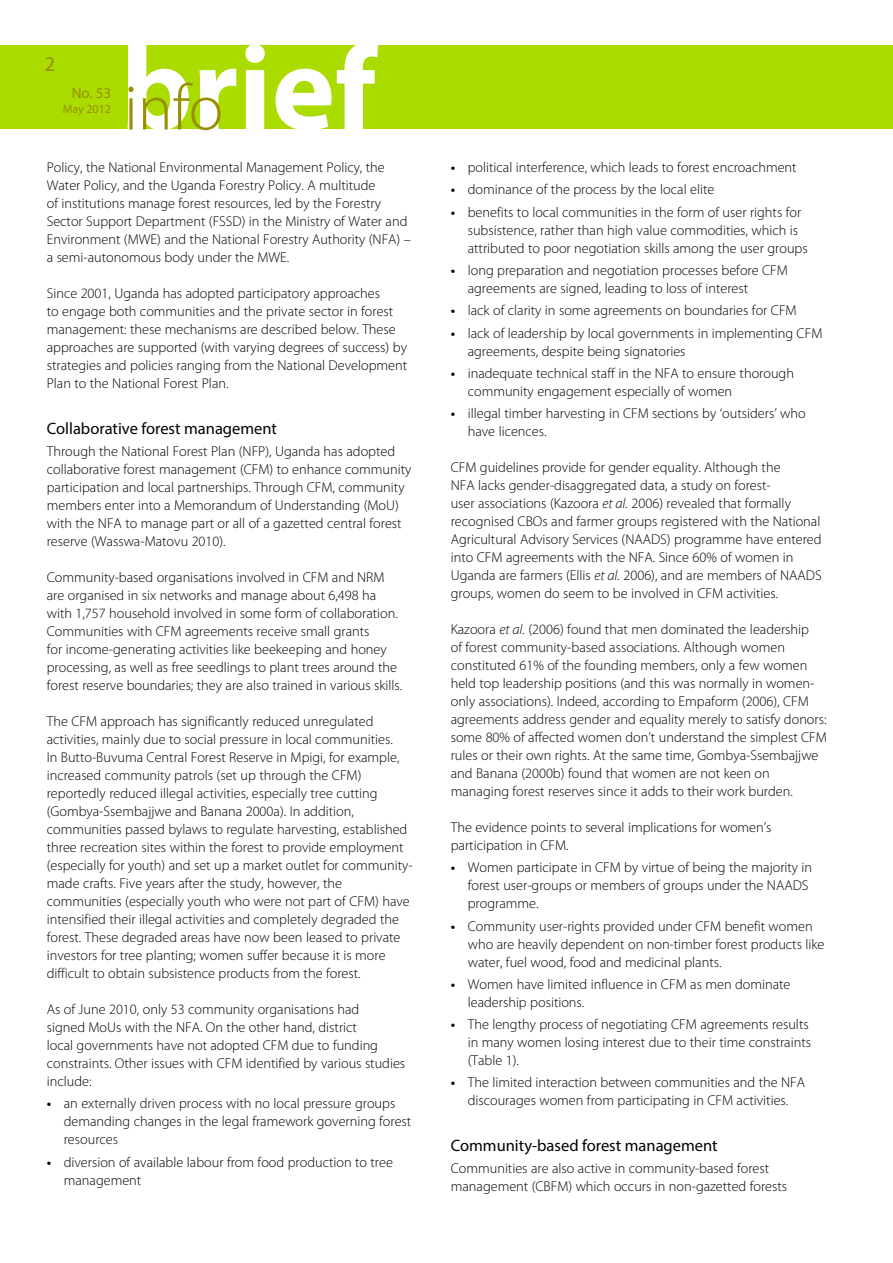
<style>
.page{position:relative;width:893px;height:1263px;background:#fff}
.page>*{position:absolute;margin:0;border:0;box-sizing:border-box;transform-origin:0 0}
.t1{font:21px "Myriad Pro";color:#978f00}
.t2{font:16.5px "Myriad Pro";color:#000}
.t3{font:300 15px "Myriad Pro";color:#978f00}
.t4{font:15px "Myriad Pro";color:#978f00}
.t5{font:300 14.25px/18px "Myriad Pro";color:#000}
.t6{font:12px "Myriad Pro";color:#978f00}
.s1{font-weight:600}
.s2{font-style:italic}
</style>
<div class="page">
<div style="left:0;top:45px;width:893px;height:84px;background:#abdc00"></div>
<svg style="left:128px;top:45px;width:250px;height:85px"></svg>
<h1 class="t1" style="left:45px;top:51px;width:12px">2</h1>
<p class="t3" style="left:73px;top:84px;width:39px">No. 20</p>
<p class="t6" style="left:63px;top:102px;width:50px">May 2012</p>
<p class="t4" style="left:96px;top:84px;width:17px">53</p>
<p class="t5" style="left:47px;top:158px;width:366px">Policy, the National Environmental Management Policy, the Water Policy, and the Uganda Forestry Policy. A multitude<br>of institutions manage forest resources, led by the Forestry Sector Support Department (FSSD) in the Ministry of Water and Environment (MWE) and the National Forestry Authority (NFA) – a semi-autonomous body under the MWE.</p>
<p class="t5" style="left:47px;top:284px;width:362px">Since 2001, Uganda has adopted participatory approaches<br>to engage both communities and the private sector in forest management: these mechanisms are described below. These approaches are supported (with varying degrees of success) by strategies and policies ranging from the National Development Plan to the National Forest Plan.</p>
<p class="t2" style="left:47px;top:418px;width:232px">Collaborative forest management</p>
<p class="t5" style="left:47px;top:442px;width:366px">Through the National Forest Plan (NFP), Uganda has adopted collaborative forest management (CFM) to enhance community participation and local partnerships. Through CFM, community members enter into a Memorandum of Understanding (MoU) with the NFA to manage part or all of a gazetted central forest reserve (Wasswa-Matovu 2010).</p>
<p class="t5" style="left:47px;top:568px;width:357px">Community-based organisations involved in CFM and NRM are organised in six networks and manage about 6,498 ha with 1,757 household involved in some form of collaboration.<br>Communities with CFM agreements receive small grants<br>for income-generating activities like beekeeping and honey processing, as well as free seedlings to plant trees around the forest reserve boundaries; they are also trained in various skills.</p>
<p class="t5" style="left:47px;top:712px;width:367px">The CFM approach has significantly reduced unregulated activities, mainly due to social pressure in local communities.<br>In Butto-Buvuma Central Forest Reserve in Mpigi, for example, increased community patrols (set up through the CFM) reportedly reduced illegal activities, especially tree cutting (Gombya-Ssembajjwe and Banana 2000a). In addition, communities passed bylaws to regulate harvesting, established three recreation sites within the forest to provide employment (especially for youth) and set up a market outlet for community&shy;made crafts. Five years after the study, however, the communities (especially youth who were not part of CFM) have intensified their illegal activities and completely degraded the forest. These degraded areas have now been leased to private investors for tree planting; women suffer because it is more difficult to obtain subsistence products from the forest.</p>
<p class="t5" style="left:47px;top:1000px;width:360px">As of June 2010, only 53 community organisations had<br>signed MoUs with the NFA. On the other hand, district<br>local governments have not adopted CFM due to funding constraints. Other issues with CFM identified by various studies include:</p>
<p class="t5" style="left:64px;top:1094px;width:349px;text-indent:-17px"><span class="s1">•</span> an externally driven process with no local pressure groups demanding changes in the legal framework governing forest resources</p>
<p class="t5" style="left:64px;top:1153px;width:331px;text-indent:-17px"><span class="s1">•</span> diversion of available labour from food production to tree management</p>
<p class="t5" style="left:451px;top:158px;width:347px"><span class="s1">•</span> political interference, which leads to forest encroachment</p>
<p class="t5" style="left:451px;top:181px;width:265px"><span class="s1">•</span> dominance of the process by the local elite</p>
<p class="t5" style="left:468px;top:203px;width:342px;text-indent:-17px"><span class="s1">•</span> benefits to local communities in the form of user rights for subsistence, rather than high value commodities, which is attributed to poor negotiation skills among the user groups</p>
<p class="t5" style="left:468px;top:261px;width:322px;text-indent:-17px"><span class="s1">•</span> long preparation and negotiation processes before CFM agreements are signed, leading to loss of interest</p>
<p class="t5" style="left:451px;top:301px;width:347px"><span class="s1">•</span> lack of clarity in some agreements on boundaries for CFM</p>
<p class="t5" style="left:468px;top:324px;width:356px;text-indent:-17px"><span class="s1">•</span> lack of leadership by local governments in implementing CFM agreements, despite being signatories</p>
<p class="t5" style="left:468px;top:364px;width:328px;text-indent:-17px"><span class="s1">•</span> inadequate technical staff in the NFA to ensure thorough community engagement especially of women</p>
<p class="t5" style="left:468px;top:404px;width:339px;text-indent:-17px"><span class="s1">•</span> illegal timber harvesting in CFM sections by ‘outsiders’ who have licences.</p>
<p class="t5" style="left:451px;top:458px;width:372px">CFM guidelines provide for gender equality. Although the<br>NFA lacks gender-disaggregated data, a study on forest-<br>user associations (Kazoora <span class="s2">et al.</span> 2006) revealed that formally recognised CBOs and farmer groups registered with the National Agricultural Advisory Services (NAADS) programme have entered into CFM agreements with the NFA. Since 60% of women in Uganda are farmers (Ellis <span class="s2">et al.</span> 2006), and are members of NAADS groups, women do seem to be involved in CFM activities.</p>
<p class="t5" style="left:451px;top:620px;width:378px">Kazoora <span class="s2">et al.</span> (2006) found that men dominated the leadership<br>of forest community-based associations. Although women constituted 61% of the founding members, only a few women held top leadership positions (and this was normally in women&shy;only associations). Indeed, according to Empaform (2006), CFM agreements address gender and equality merely to satisfy donors: some 80% of affected women don’t understand the simplest CFM rules or their own rights. At the same time, Gombya-Ssembajjwe and Banana (2000b) found that women are not keen on managing forest reserves since it adds to their work burden.</p>
<p class="t5" style="left:451px;top:818px;width:322px">The evidence points to several implications for women’s participation in CFM.</p>
<p class="t5" style="left:468px;top:858px;width:346px;text-indent:-17px"><span class="s1">•</span> Women participate in CFM by virtue of being the majority in forest user-groups or members of groups under the NAADS programme.</p>
<p class="t5" style="left:468px;top:917px;width:358px;text-indent:-17px"><span class="s1">•</span> Community user-rights provided under CFM benefit women who are heavily dependent on non-timber forest products like water, fuel wood, food and medicinal plants.</p>
<p class="t5" style="left:468px;top:975px;width:324px;text-indent:-17px"><span class="s1">•</span> Women have limited influence in CFM as men dominate leadership positions.</p>
<p class="t5" style="left:468px;top:1015px;width:345px;text-indent:-17px"><span class="s1">•</span> The lengthy process of negotiating CFM agreements results in many women losing interest due to their time constraints (Table 1).</p>
<p class="t5" style="left:451px;top:1073px;width:356px;text-align:center"><span class="s1">•</span> The limited interaction between communities and the NFA discourages women from participating in CFM activities.</p>
<p class="t2" style="left:451px;top:1135px;width:268px">Community-based forest management</p>
<p class="t5" style="left:451px;top:1159px;width:338px">Communities are also active in community-based forest management (CBFM) which occurs in non-gazetted forests</p>
</div>
